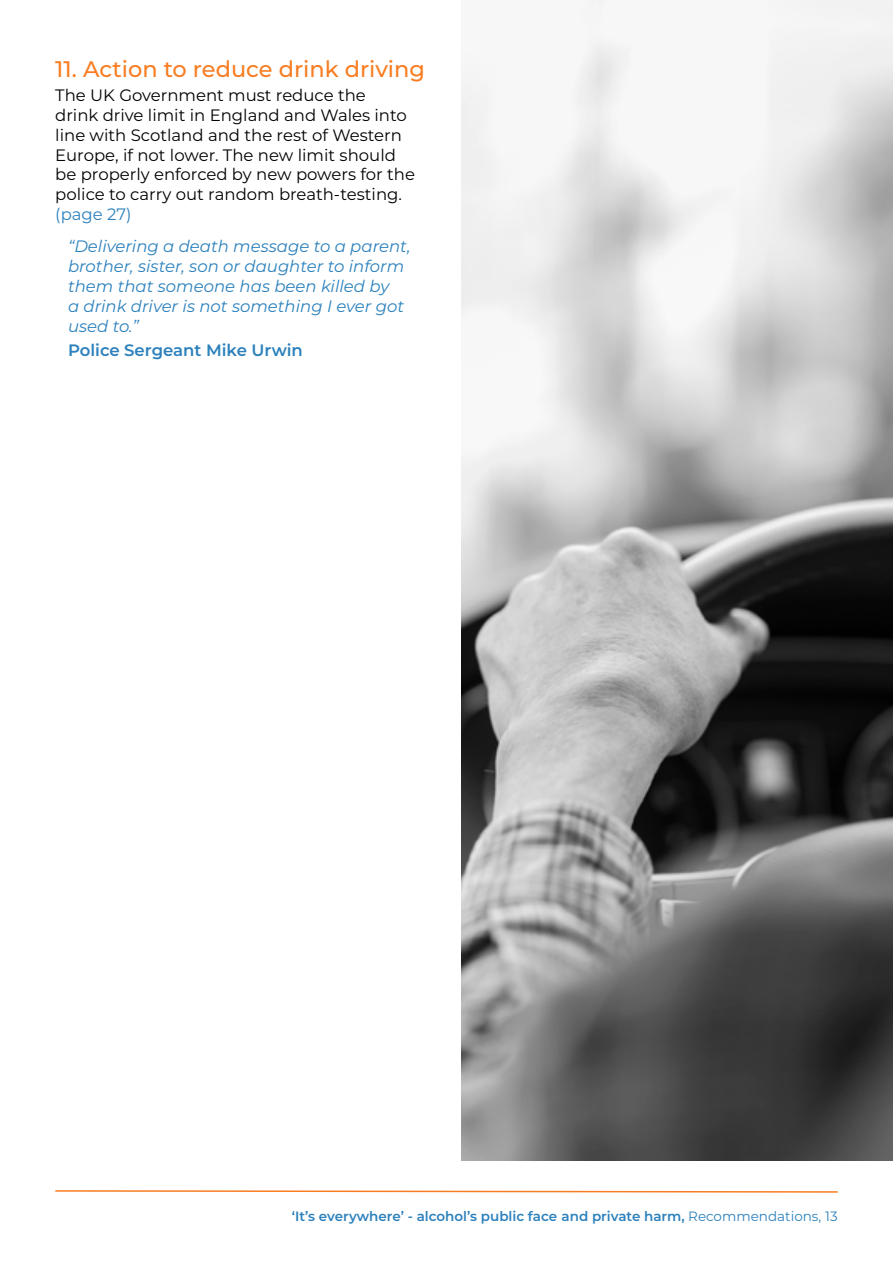
<style>
.page{position:relative;width:893px;height:1263px;background:#fff}
.page>*{position:absolute;margin:0;border:0;box-sizing:border-box;transform-origin:0 0}
.t1{font:500 22.5px "Montserrat";color:#f87d22}
.t2{font:16.5px/19.8px "Montserrat";color:#000}
.t3{font:italic 16.5px/19.8px "Montserrat";color:#2c81bd}
.t4{font:600 16.5px "Montserrat";color:#2c81bd}
.t5{font:16.5px "Montserrat";color:#2c81bd}
.t6{font:600 13.5px "Montserrat";color:#2c81bd}
.s1{font-weight:400}
</style>
<div class="page">
<img style="left:461px;top:0;width:432px;height:1161px">
<svg style="left:55px;top:1190px;width:783px;height:3px"></svg>
<h1 class="t1" style="left:55px;top:53px;width:371px">11. Action to reduce drink driving</h1>
<p class="t2" style="left:55px;top:85px;width:361px">The UK Government must reduce the<br>drink drive limit in England and Wales into line with Scotland and the rest of Western Europe, if not lower. The new limit should be properly enforced by new powers for the police to carry out random breath-testing.</p>
<p class="t5" style="left:55px;top:203px;width:78px">(page 27)</p>
<p class="t3" style="left:68px;top:236px;width:344px">“Delivering a death message to a parent, brother, sister, son or daughter to inform them that someone has been killed by<br>a drink driver is not something I ever got used to.”</p>
<p class="t4" style="left:68px;top:338px;width:236px">Police Sergeant Mike Urwin</p>
<p class="t6" style="left:292px;top:1206px;width:547px">‘It’s everywhere’ - alcohol’s public face and private harm, <span class="s1">Recommendations, 13</span></p>
</div>
